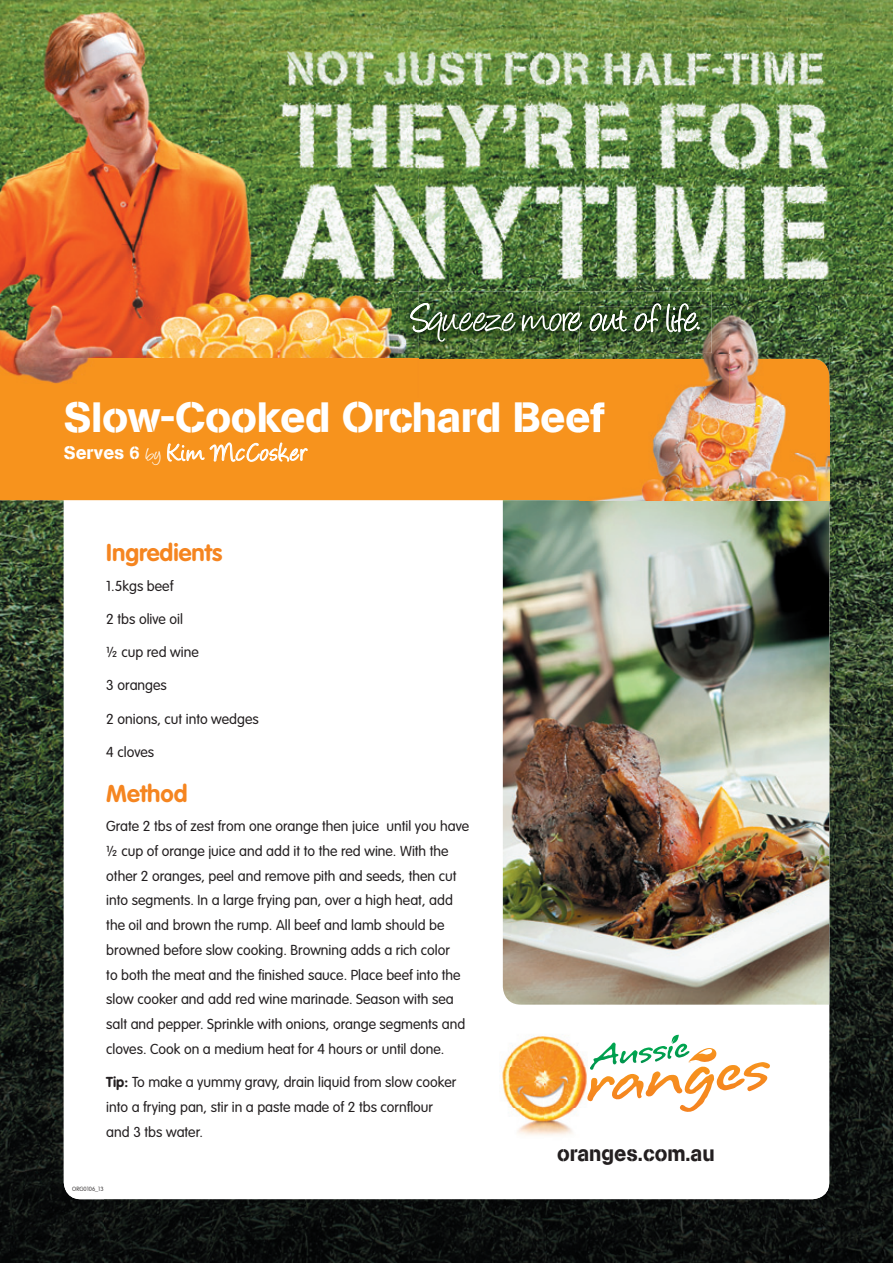
<style>
.page{position:relative;width:893px;height:1263px;background:#fff}
.page>*{position:absolute;margin:0;border:0;box-sizing:border-box;transform-origin:0 0}
.t1{font:42px "AG Book Stencil";letter-spacing:-.01em;color:#fff}
.t2{font:28.8px "Angelina";letter-spacing:.055em;color:#fff}
.t3{font:700 24px "VAG Rounded";color:#f58520}
.t4{font:21.45px "AG Book Stencil";color:#231f20;scale:.95 1}
.t5{font:300 14.25px/24.8px "VAG Rounded";color:#231f20}
.t6{font:100 6px "VAG Rounded";color:#231f20}
.s1{font-family:"AG Book Stencil";font-size:18px}
.s2{font-size:20.55px}
.s3{font-weight:700}
</style>
<div class="page">
<img style="left:419px;top:0;width:369px;height:306px">
<img style="left:788px;top:0;width:105px;height:1263px">
<img style="left:419px;top:353px;width:161px;height:6px">
<img style="left:0;top:500px;width:104px;height:763px">
<img style="left:104px;top:1199px;width:685px;height:64px">
<div style="left:64px;top:383px;width:765px;height:816px;background:#fff;border-radius:17px"></div>
<div style="left:0;top:359px;width:580px;height:141px;background:#f7931d"></div>
<img style="left:500px;top:1035px;width:87px;height:101px">
<svg style="left:587px;top:1034px;width:183px;height:78px"></svg>
<img style="left:419px;top:292px;width:292px;height:61px">
<svg style="left:419px;top:303px;width:97px;height:39px;background:#557049"></svg>
<img style="left:503px;top:500px;width:326px;height:505px">
<svg style="left:167px;top:398px;width:141px;height:64px;background:#f79c30"></svg>
<img style="left:580px;top:306px;width:249px;height:49px">
<img style="left:580px;top:355px;width:149px;height:145px">
<img style="left:729px;top:355px;width:100px;height:4px">
<img style="left:729px;top:359px;width:100px;height:141px">
<img style="left:580px;top:306px;width:131px;height:47px">
<svg style="left:522px;top:312px;width:60px;height:19px"></svg>
<img style="left:590px;top:313px;width:25px;height:18px">
<img style="left:615px;top:310px;width:12px;height:21px">
<svg style="left:634px;top:303px;width:66px;height:29px"></svg>
<img style="left:580px;top:402px;width:48px;height:31px">
<img style="left:0;top:0;width:419px;height:398px">
<img style="left:410px;top:306px;width:9px;height:26px">
<h1 class="t1" style="left:64px;top:392px;width:543px">Slow-Cooked Orchard Beef</h1>
<h2 class="t2" style="left:64px;top:440px;width:246px"><span class="s1">Serves 6</span> <span class="s2">by</span> Kim McCosker</h2>
<h3 class="t3" style="left:106px;top:539px;width:117px">Ingredients</h3>
<p class="t5" style="left:106px;top:573px;width:69px">1.5kgs beef</p>
<p class="t5" style="left:106px;top:606px;width:78px">2 tbs olive oil</p>
<p class="t5" style="left:106px;top:640px;width:94px">½ cup red wine</p>
<p class="t5" style="left:106px;top:673px;width:62px">3 oranges</p>
<p class="t5" style="left:106px;top:706px;width:154px">2 onions, cut into wedges</p>
<p class="t5" style="left:106px;top:739px;width:49px">4 cloves</p>
<h3 class="t3" style="left:106px;top:779px;width:83px">Method</h3>
<p class="t5" style="left:106px;top:814px;width:364px">Grate 2 tbs of zest from one orange then juice until you have ½ cup of orange juice and add it to the red wine. With the other 2 oranges, peel and remove pith and seeds, then cut into segments. In a large frying pan, over a high heat, add the oil and brown the rump. All beef and lamb should be browned before slow cooking. Browning adds a rich color<br>to both the meat and the finished sauce. Place beef into the slow cooker and add red wine marinade. Season with sea salt and pepper. Sprinkle with onions, orange segments and cloves. Cook on a medium heat for 4 hours or until done.</p>
<p class="t5" style="left:106px;top:1070px;width:352px"><span class="s3">Tip:</span> To make a yummy gravy, drain liquid from slow cooker into a frying pan, stir in a paste made of 2 tbs cornflour and 3 tbs water.</p>
<p class="t6" style="left:72px;top:1185px;width:33px">ORG0106_13</p>
<h3 class="t4" style="left:557px;top:1140px;width:167px">oranges.com.au</h3>
</div>
